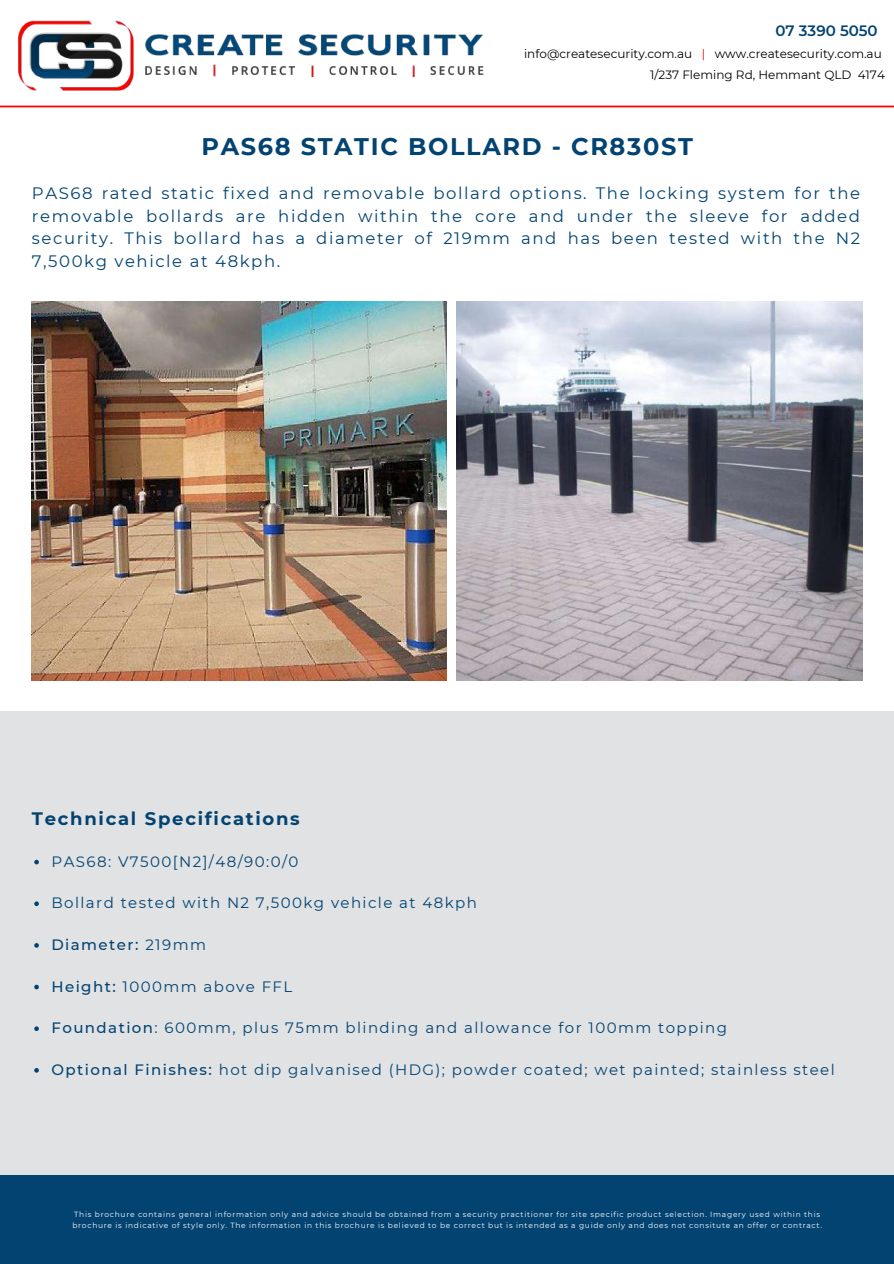
<style>
.page{position:relative;width:894px;height:1264px;background:#fff}
.page>*{position:absolute;margin:0;border:0;box-sizing:border-box;transform-origin:0 0}
.t1{font:700 24px "Montserrat";letter-spacing:.07em;color:#034371}
.t2{font:700 18px "Montserrat";letter-spacing:.095em;color:#034371}
.t3{font:16.5px/22.8px "Montserrat";letter-spacing:.095em;color:#034371;text-align:justify}
.t4{font:15px "Montserrat";letter-spacing:.095em;color:#034371}
.t5{font:500 15px "Montserrat";letter-spacing:.095em;color:#034371}
.t6{font:600 15px "Montserrat";color:#034371}
.t7{font:12px/21px "Montserrat";color:#000;text-align:right}
.t8{font:7.5px/10.6px "Montserrat";letter-spacing:.095em;color:#fff}
.s1{color:#f00}
.s2{font-weight:400}
.s3{font-weight:500}
</style>
<div class="page">
<div style="left:0;top:711px;width:893px;height:464px;background:#e1e2e4"></div>
<img style="left:32px;top:302px;width:414px;height:378px">
<img style="left:456px;top:302px;width:406px;height:378px">
<svg style="left:34px;top:859px;width:5px;height:5px"></svg>
<svg style="left:34px;top:901px;width:5px;height:5px"></svg>
<svg style="left:34px;top:943px;width:5px;height:4px"></svg>
<svg style="left:34px;top:984px;width:5px;height:5px"></svg>
<svg style="left:34px;top:1026px;width:5px;height:5px"></svg>
<svg style="left:34px;top:1068px;width:5px;height:4px"></svg>
<img style="left:18px;top:20px;width:466px;height:71px">
<svg style="left:0;top:106px;width:893px;height:1px"></svg>
<div style="left:0;top:1175px;width:893px;height:88px;background:#034371"></div>
<h3 class="t6" style="left:775px;top:21px;width:104px">07 3390 5050</h3>
<h3 class="t7" style="left:524px;top:43px;width:362px">info@createsecurity.com.au <span class="s1">|</span> www.createsecurity.com.au<br>1/237 Fleming Rd, Hemmant QLD 4174</h3>
<h1 class="t1" style="left:201px;top:131px;width:492px">PAS68 STATIC BOLLARD - CR830ST</h1>
<p class="t3" style="left:32px;top:181px;width:829px">PAS68 rated static fixed and removable bollard options. The locking system for the removable bollards are hidden within the core and under the sleeve for added security. This bollard has a diameter of 219mm and has been tested with the N2<br>7,500kg vehicle at 48kph.</p>
<h2 class="t2" style="left:32px;top:807px;width:269px">Technical Specifications</h2>
<h3 class="t4" style="left:51px;top:852px;width:248px">PAS68: V7500[N2]/48/90:0/0</h3>
<h3 class="t4" style="left:51px;top:893px;width:427px">Bollard tested with N2 7,500kg vehicle at 48kph</h3>
<h3 class="t5" style="left:51px;top:935px;width:156px">Diameter: <span class="s2">219mm</span></h3>
<h3 class="t4" style="left:51px;top:977px;width:242px"><span class="s3">Height:</span> 1000mm above FFL</h3>
<h3 class="t4" style="left:51px;top:1018px;width:677px"><span class="s3">Foundation</span>: 600mm, plus 75mm blinding and allowance for 100mm topping</h3>
<h3 class="t4" style="left:51px;top:1060px;width:784px"><span class="s3">Optional Finishes:</span> hot dip galvanised (HDG); powder coated; wet painted; stainless steel</h3>
<p class="t8" style="left:72px;top:1209px;width:750px">This brochure contains general information only and advice should be obtained from a security practitioner for site specific product selection. Imagery used within this brochure is indicative of style only. The information in this brochure is believed to be correct but is intended as a guide only and does not consitute an offer or contract.</p>
</div>
